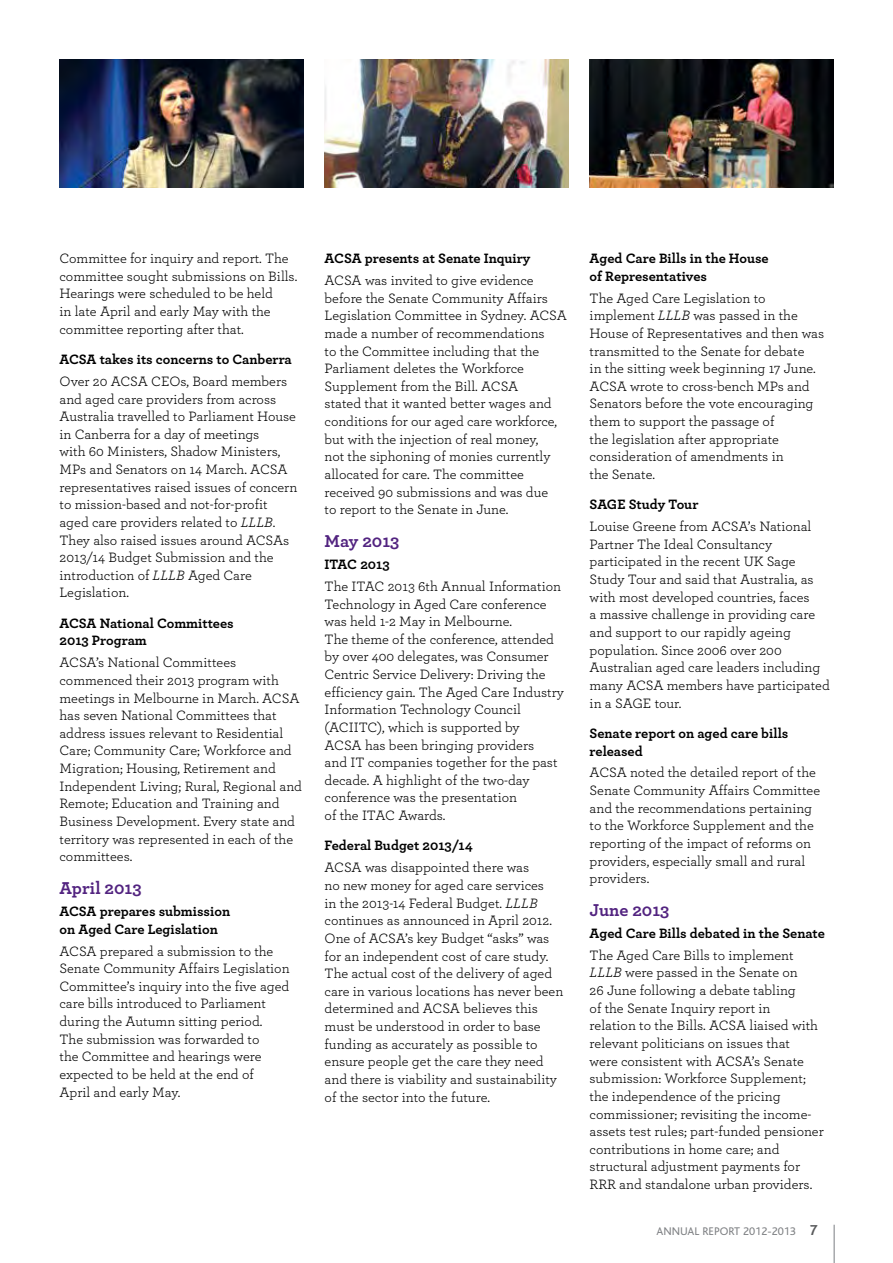
<style>
.page{position:relative;width:893px;height:1263px;background:#fff}
.page>*{position:absolute;margin:0;border:0;box-sizing:border-box;transform-origin:0 0}
.t1{font:700 18px "Archer";color:#522380}
.t2{font:14.25px/17.7px "Archer";color:#000}
.t3{font:700 14.25px/17.7px "Archer";color:#000}
.t4{font:11.7px "Bliss";color:#808285}
.s1{font-style:italic}
.s2{font-weight:700;font-size:15px;color:#58595b}
</style>
<div class="page">
<hr style="left:833px;top:1225px;width:2px;height:38px;background:#a7a9ac">
<img style="left:325px;top:60px;width:243px;height:127px">
<img style="left:60px;top:60px;width:243px;height:127px">
<img style="left:590px;top:60px;width:243px;height:127px">
<p class="t2" style="left:60px;top:249px;width:239px">Committee for inquiry and report. The committee sought submissions on Bills.<br>Hearings were scheduled to be held<br>in late April and early May with the committee reporting after that.</p>
<p class="t3" style="left:60px;top:349px;width:234px">ACSA takes its concerns to Canberra</p>
<p class="t2" style="left:60px;top:372px;width:239px">Over 20 ACSA CEOs, Board members and aged care providers from across Australia travelled to Parliament House in Canberra for a day of meetings<br>with 60 Ministers, Shadow Ministers, MPs and Senators on 14 March. ACSA representatives raised issues of concern to mission-based and not-for-profit aged care providers related to <span class="s1">LLLB</span>.<br>They also raised issues around ACSAs 2013/14 Budget Submission and the introduction of <span class="s1">LLLB</span> Aged Care Legislation.</p>
<p class="t3" style="left:60px;top:613px;width:176px">ACSA National Committees<br>2013 Program</p>
<p class="t2" style="left:60px;top:653px;width:244px">ACSA’s National Committees commenced their 2013 program with meetings in Melbourne in March. ACSA has seven National Committees that address issues relevant to Residential Care; Community Care; Workforce and Migration; Housing, Retirement and Independent Living; Rural, Regional and Remote; Education and Training and Business Development. Every state and territory was represented in each of the committees.</p>
<p class="t1" style="left:60px;top:874px;width:84px">April 2013</p>
<p class="t3" style="left:60px;top:901px;width:172px">ACSA prepares submission on Aged Care Legislation</p>
<p class="t2" style="left:60px;top:941px;width:232px">ACSA prepared a submission to the<br>Senate Community Affairs Legislation<br>Committee’s inquiry into the five aged care bills introduced to Parliament during the Autumn sitting period.<br>The submission was forwarded to<br>the Committee and hearings were expected to be held at the end of<br>April and early May.</p>
<p class="t3" style="left:325px;top:249px;width:207px">ACSA presents at Senate Inquiry</p>
<p class="t2" style="left:325px;top:271px;width:244px">ACSA was invited to give evidence before the Senate Community Affairs Legislation Committee in Sydney. ACSA made a number of recommendations<br>to the Committee including that the Parliament deletes the Workforce Supplement from the Bill. ACSA<br>stated that it wanted better wages and conditions for our aged care workforce, but with the injection of real money,<br>not the siphoning of monies currently allocated for care. The committee received 90 submissions and was due<br>to report to the Senate in June.</p>
<p class="t1" style="left:325px;top:527px;width:76px">May 2013</p>
<p class="t3" style="left:325px;top:554px;width:67px">ITAC 2013</p>
<p class="t2" style="left:325px;top:577px;width:241px">The ITAC 2013 6th Annual Information Technology in Aged Care conference was held 1-2 May in Melbourne.<br>The theme of the conference, attended by over 400 delegates, was Consumer Centric Service Delivery: Driving the efficiency gain. The Aged Care Industry Information Technology Council (ACIITC), which is supported by<br>ACSA has been bringing providers<br>and IT companies together for the past decade. A highlight of the two-day conference was the presentation<br>of the ITAC Awards.</p>
<p class="t3" style="left:325px;top:836px;width:150px">Federal Budget 2013/14</p>
<p class="t2" style="left:325px;top:858px;width:240px">ACSA was disappointed there was<br>no new money for aged care services<br>in the 2013-14 Federal Budget. <span class="s1">LLLB </span>continues as announced in April 2012.<br>One of ACSA’s key Budget “asks” was for an independent cost of care study.<br>The actual cost of the delivery of aged care in various locations has never been determined and ACSA believes this must be understood in order to base funding as accurately as possible to ensure people get the care they need and there is viability and sustainability of the sector into the future.</p>
<p class="t3" style="left:590px;top:249px;width:181px">Aged Care Bills in the House of Representatives</p>
<p class="t2" style="left:590px;top:288px;width:236px">The Aged Care Legislation to implement <span class="s1">LLLB</span> was passed in the<br>House of Representatives and then was transmitted to the Senate for debate<br>in the sitting week beginning 17 June.<br>ACSA wrote to cross-bench MPs and<br>Senators before the vote encouraging them to support the passage of<br>the legislation after appropriate consideration of amendments in<br>the Senate.</p>
<p class="t3" style="left:590px;top:495px;width:110px">SAGE Study Tour</p>
<p class="t2" style="left:590px;top:517px;width:242px">Louise Greene from ACSA’s National Partner The Ideal Consultancy participated in the recent UK Sage Study Tour and said that Australia, as with most developed countries, faces<br>a massive challenge in providing care and support to our rapidly ageing population. Since 2006 over 200<br>Australian aged care leaders including many ACSA members have participated in a SAGE tour.</p>
<p class="t3" style="left:590px;top:723px;width:200px">Senate report on aged care bills released</p>
<p class="t2" style="left:590px;top:763px;width:232px">ACSA noted the detailed report of the Senate Community Affairs Committee and the recommendations pertaining to the Workforce Supplement and the reporting of the impact of reforms on providers, especially small and rural providers.</p>
<p class="t1" style="left:590px;top:896px;width:81px">June 2013</p>
<p class="t3" style="left:590px;top:923px;width:237px">Aged Care Bills debated in the Senate</p>
<p class="t2" style="left:590px;top:945px;width:236px">The Aged Care Bills to implement <span class="s1">LLLB</span> were passed in the Senate on<br>26 June following a debate tabling<br>of the Senate Inquiry report in<br>relation to the Bills. ACSA liaised with relevant politicians on issues that<br>were consistent with ACSA’s Senate submission: Workforce Supplement; the independence of the pricing commissioner; revisiting the income&shy;assets test rules; part-funded pensioner contributions in home care; and structural adjustment payments for RRR and standalone urban providers.</p>
<p class="t4" style="left:657px;top:1225px;width:163px">ANNUAL REPORT 2012-2013 <span class="s2">7</span></p>
</div>
